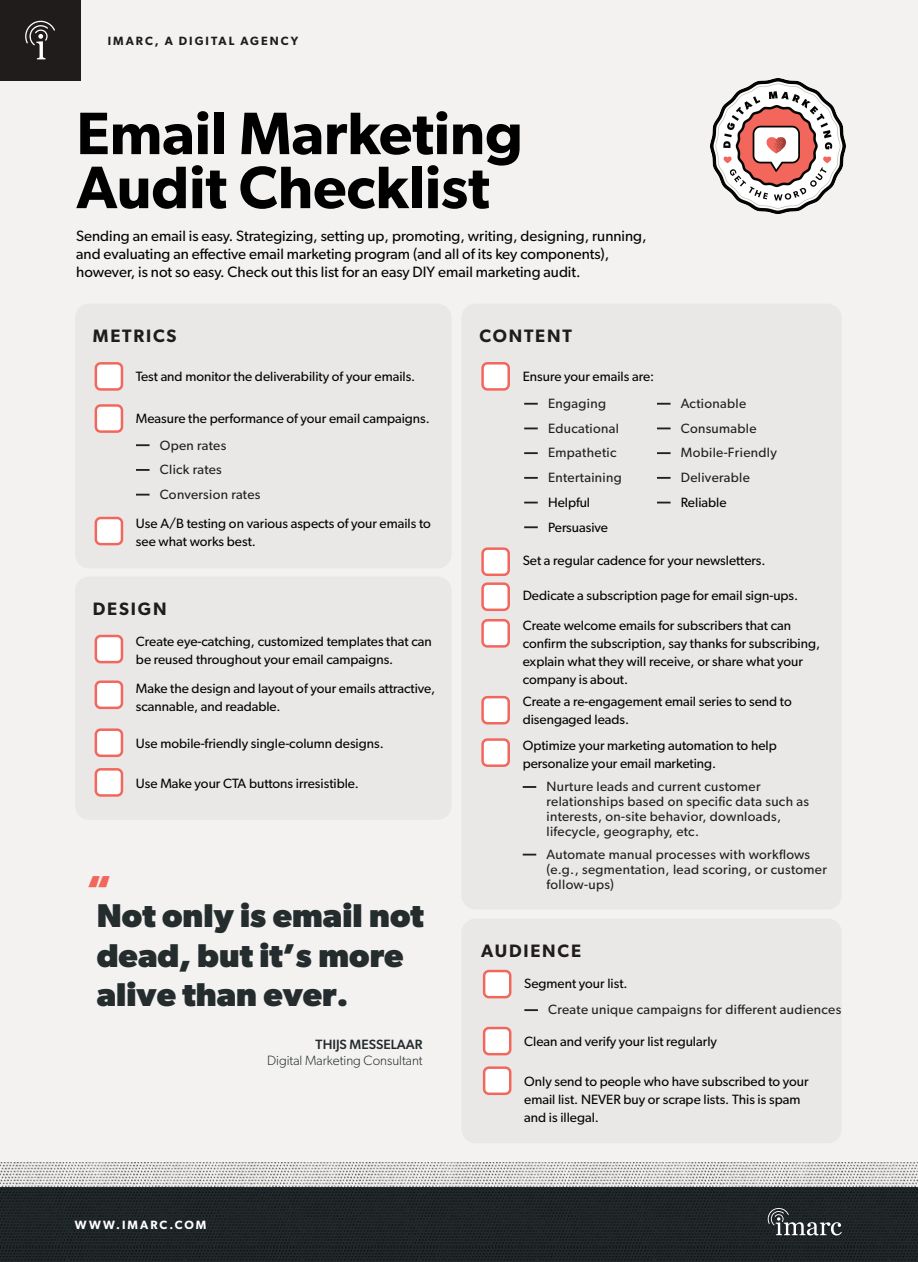
<style>
.page{position:relative;width:918px;height:1262px;background:#f3f2f1}
.page>*{position:absolute;margin:0;border:0;box-sizing:border-box;transform-origin:0 0}
.t1{font:600 60px/54px "Gibson";color:#000}
.t2{font:700 39px "Gibson";color:#f2665c}
.t3{font:700 33px/39.6px "Gibson";color:#252c2d}
.t4{font:600 18px "Gibson";letter-spacing:.1em;color:#201c1b}
.t5{font:15px/18px "Gibson";color:#040503}
.t6{font:13.5px/18px "Gibson";color:#040503}
.t7{font:13.5px/24.8px "Gibson";letter-spacing:.025em;color:#231f20}
.t8{font:300 13.5px "Gibson";color:#252c2d}
.t9{font:500 13.5px "Gibson";color:#252c2d}
.t10{font:600 12px "Gibson";letter-spacing:.165em;color:#201c1b}
.t11{font:600 12px "Gibson";letter-spacing:.165em;color:#fff}
</style>
<div class="page">
<img style="left:0;top:1162px;width:918px;height:100px">
<svg style="left:768px;top:1208px;width:74px;height:27px;background:#4a4f50"></svg>
<div style="left:75px;top:576px;width:377px;height:244px;background:#e9e8e7;border-radius:14px"></div>
<div style="left:96px;top:636px;width:26px;height:26px;background:#fff;border-radius:5px"></div>
<div style="left:95px;top:634px;width:28px;height:29px;border:2px solid #f2665c;border-radius:5px"></div>
<img style="left:710px;top:78px;width:135px;height:136px">
<div style="left:75px;top:304px;width:377px;height:264px;background:#e9e8e7;border-radius:14px"></div>
<div style="left:96px;top:363px;width:26px;height:26px;background:#fff;border-radius:5px"></div>
<div style="left:95px;top:362px;width:28px;height:29px;border:2px solid #f2665c;border-radius:5px"></div>
<div style="left:461px;top:304px;width:381px;height:605px;background:#e9e8e7;border-radius:14px"></div>
<div style="left:483px;top:548px;width:26px;height:27px;background:#fff;border-radius:5px"></div>
<div style="left:481px;top:547px;width:29px;height:29px;border:2px solid #f2665c;border-radius:5px"></div>
<div style="left:483px;top:583px;width:26px;height:27px;background:#fff;border-radius:5px"></div>
<div style="left:481px;top:582px;width:29px;height:29px;border:2px solid #f2665c;border-radius:5px"></div>
<div style="left:483px;top:697px;width:26px;height:26px;background:#fff;border-radius:5px"></div>
<div style="left:481px;top:696px;width:29px;height:28px;border:2px solid #f2665c;border-radius:5px"></div>
<div style="left:483px;top:620px;width:26px;height:26px;background:#fff;border-radius:5px"></div>
<div style="left:481px;top:619px;width:29px;height:28px;border:2px solid #f2665c;border-radius:5px"></div>
<div style="left:483px;top:739px;width:26px;height:26px;background:#fff;border-radius:5px"></div>
<div style="left:481px;top:738px;width:29px;height:29px;border:2px solid #f2665c;border-radius:5px"></div>
<svg style="left:523px;top:786px;width:13px;height:2px"></svg>
<svg style="left:523px;top:853px;width:13px;height:2px"></svg>
<div style="left:96px;top:405px;width:26px;height:26px;background:#fff;border-radius:5px"></div>
<div style="left:95px;top:404px;width:28px;height:29px;border:2px solid #f2665c;border-radius:5px"></div>
<svg style="left:136px;top:444px;width:14px;height:2px"></svg>
<svg style="left:136px;top:469px;width:14px;height:2px"></svg>
<svg style="left:136px;top:494px;width:14px;height:1px"></svg>
<div style="left:96px;top:518px;width:26px;height:26px;background:#fff;border-radius:5px"></div>
<div style="left:95px;top:517px;width:28px;height:28px;border:2px solid #f2665c;border-radius:5px"></div>
<div style="left:96px;top:681px;width:26px;height:27px;background:#fff;border-radius:5px"></div>
<div style="left:95px;top:680px;width:28px;height:29px;border:2px solid #f2665c;border-radius:5px"></div>
<div style="left:96px;top:729px;width:26px;height:27px;background:#fff;border-radius:5px"></div>
<div style="left:95px;top:728px;width:28px;height:29px;border:2px solid #f2665c;border-radius:5px"></div>
<div style="left:96px;top:769px;width:26px;height:26px;background:#fff;border-radius:5px"></div>
<div style="left:95px;top:768px;width:28px;height:28px;border:2px solid #f2665c;border-radius:5px"></div>
<div style="left:461px;top:918px;width:381px;height:225px;background:#e9e8e7;border-radius:14px"></div>
<div style="left:484px;top:971px;width:26px;height:26px;background:#fff;border-radius:5px"></div>
<div style="left:483px;top:969px;width:28px;height:29px;border:2px solid #f2665c;border-radius:5px"></div>
<svg style="left:524px;top:1009px;width:14px;height:2px"></svg>
<div style="left:484px;top:1028px;width:26px;height:26px;background:#fff;border-radius:5px"></div>
<div style="left:483px;top:1026px;width:28px;height:29px;border:2px solid #f2665c;border-radius:5px"></div>
<div style="left:484px;top:1067px;width:26px;height:26px;background:#fff;border-radius:5px"></div>
<div style="left:483px;top:1066px;width:28px;height:29px;border:2px solid #f2665c;border-radius:5px"></div>
<div style="left:483px;top:363px;width:26px;height:26px;background:#fff;border-radius:5px"></div>
<div style="left:481px;top:362px;width:29px;height:28px;border:2px solid #f2665c;border-radius:5px"></div>
<svg style="left:524px;top:403px;width:14px;height:2px"></svg>
<svg style="left:524px;top:427px;width:14px;height:2px"></svg>
<svg style="left:524px;top:452px;width:14px;height:2px"></svg>
<svg style="left:524px;top:477px;width:14px;height:2px"></svg>
<svg style="left:524px;top:501px;width:14px;height:2px"></svg>
<svg style="left:524px;top:526px;width:14px;height:2px"></svg>
<svg style="left:657px;top:403px;width:14px;height:2px"></svg>
<svg style="left:657px;top:427px;width:14px;height:2px"></svg>
<svg style="left:657px;top:452px;width:14px;height:2px"></svg>
<svg style="left:657px;top:477px;width:14px;height:2px"></svg>
<svg style="left:657px;top:501px;width:14px;height:2px"></svg>
<div style="left:0;top:0;width:80px;height:80px;background:#201c1b"></div>
<svg style="left:25px;top:20px;width:30px;height:39px"></svg>
<p class="t10" style="left:108px;top:34px;width:192px">IMARC, A DIGITAL AGENCY</p>
<h1 class="t1" style="left:76px;top:105px;width:448px">Email Marketing<br>Audit Checklist</h1>
<p class="t5" style="left:76px;top:227px;width:572px">Sending an email is easy. Strategizing, setting up, promoting, writing, designing, running, and evaluating an effective email marketing program (and all of its key components), however, is not so easy. Check out this list for an easy DIY email marketing audit.</p>
<h3 class="t4" style="left:93px;top:325px;width:85px">METRICS</h3>
<p class="t6" style="left:136px;top:367px;width:281px">Test and monitor the deliverability of your emails.</p>
<p class="t6" style="left:136px;top:409px;width:295px">Measure the performance of your email campaigns.</p>
<p class="t7" style="left:160px;top:432px;width:102px">Open rates<br>Click rates<br>Conversion rates</p>
<p class="t6" style="left:136px;top:514px;width:296px">Use A/B testing on various aspects of your emails to see what works best.</p>
<h3 class="t4" style="left:480px;top:325px;width:94px">CONTENT</h3>
<p class="t6" style="left:523px;top:367px;width:133px">Ensure your emails are:</p>
<p class="t7" style="left:548px;top:391px;width:75px">Engaging<br>Educational<br>Empathetic<br>Entertaining</p>
<p class="t6" style="left:548px;top:489px;width:62px;line-height:24.8px">Helpful<br>Persuasive</p>
<p class="t7" style="left:681px;top:391px;width:98px">Actionable<br>Consumable<br>Mobile-Friendly<br>Deliverable</p>
<p class="t6" style="left:681px;top:493px;width:47px">Reliable</p>
<h3 class="t4" style="left:93px;top:598px;width:75px">DESIGN</h3>
<p class="t6" style="left:136px;top:632px;width:297px">Create eye-catching, customized templates that can be reused throughout your email campaigns.</p>
<p class="t6" style="left:136px;top:679px;width:301px">Make the design and layout of your emails attractive, scannable, and readable.</p>
<p class="t6" style="left:136px;top:734px;width:249px">Use mobile-friendly single-column designs.</p>
<p class="t6" style="left:136px;top:773px;width:225px">Use Make your CTA buttons irresistible.</p>
<h2 class="t2" style="left:86px;top:866px;width:27px">“</h2>
<h3 class="t3" style="left:97px;top:895px;width:329px">Not only is email not dead, but it’s more alive than ever.</h3>
<p class="t11" style="left:75px;top:1217px;width:133px">WWW.IMARC.COM</p>
<p class="t9" style="left:316px;top:1036px;width:108px">THIJS MESSELAAR</p>
<p class="t8" style="left:267px;top:1052px;width:157px">Digital Marketing Consultant</p>
<p class="t6" style="left:523px;top:551px;width:244px">Set a regular cadence for your newsletters.</p>
<p class="t6" style="left:523px;top:586px;width:277px">Dedicate a subscription page for email sign-ups.</p>
<p class="t6" style="left:523px;top:615px;width:299px">Create welcome emails for subscribers that can confirm the subscription, say thanks for subscribing, explain what they will receive, or share what your company is about.</p>
<p class="t6" style="left:523px;top:692px;width:271px">Create a re-engagement email series to send to disengaged leads.</p>
<p class="t6" style="left:523px;top:735px;width:256px">Optimize your marketing automation to help personalize your email marketing.</p>
<p class="t7" style="left:547px;top:779px;width:264px;line-height:15px">Nurture leads and current customer relationships based on specific data such as interests, on-site behavior, downloads, lifecycle, geography, etc.</p>
<p class="t7" style="left:547px;top:846px;width:282px;line-height:15px">Automate manual processes with workflows (e.g., segmentation, lead scoring, or customer follow-ups)</p>
<h3 class="t4" style="left:481px;top:940px;width:101px">AUDIENCE</h3>
<p class="t6" style="left:524px;top:974px;width:105px">Segment your list.</p>
<p class="t7" style="left:548px;top:997px;width:295px">Create unique campaigns for different audiences</p>
<p class="t6" style="left:524px;top:1032px;width:194px">Clean and verify your list regularly</p>
<p class="t6" style="left:524px;top:1072px;width:286px">Only send to people who have subscribed to your email list. NEVER buy or scrape lists. This is spam and is illegal.</p>
</div>
